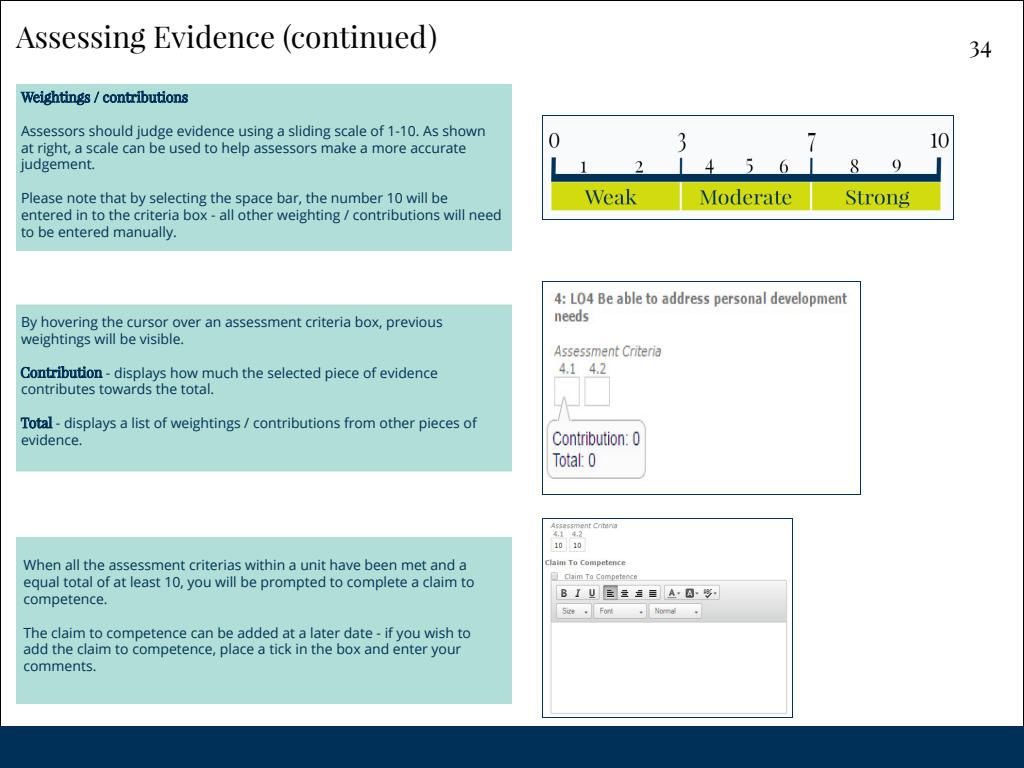
<style>
.page{position:relative;width:1024px;height:768px;background:#fff}
.page>*{position:absolute;margin:0;border:0;box-sizing:border-box;transform-origin:0 0}
.t1{font:30px "Playfair Display";color:#000}
.t2{font:24px "Playfair Display";color:#000}
.t3{font:14px/16.8px "Open Sans";color:#003057}
</style>
<div class="page">
<div style="left:0;top:726px;width:1024px;height:42px;background:#003057"></div>
<div style="left:16px;top:84px;width:496px;height:167px;background:#b1ded6"></div>
<svg style="left:21px;top:91px;width:167px;height:14px"></svg>
<img style="left:549px;top:132px;width:400px;height:79px">
<div style="left:542px;top:115px;width:412px;height:105px;border:1px solid #003057"></div>
<div style="left:16px;top:304px;width:496px;height:168px;background:#b1ded6;border:1px solid #b1ded6"></div>
<svg style="left:21px;top:366px;width:81px;height:12px"></svg>
<svg style="left:21px;top:417px;width:31px;height:11px"></svg>
<img style="left:546px;top:291px;width:305px;height:188px">
<div style="left:542px;top:281px;width:319px;height:214px;border:1px solid #003057"></div>
<div style="left:16px;top:537px;width:496px;height:167px;background:#b1ded6"></div>
<img style="left:545px;top:523px;width:242px;height:191px">
<div style="left:542px;top:518px;width:251px;height:200px;border:1px solid #003057"></div>
<h1 class="t1" style="left:16px;top:18px;width:423px">Assessing Evidence (continued)</h1>
<p class="t3" style="left:21px;top:122px;width:466px">Assessors should judge evidence using a sliding scale of 1-10. As shown at right, a scale can be used to help assessors make a more accurate judgement.</p>
<p class="t3" style="left:21px;top:189px;width:482px">Please note that by selecting the space bar, the number 10 will be entered in to the criteria box - all other weighting / contributions will need to be entered manually.</p>
<p class="t3" style="left:21px;top:313px;width:423px">By hovering the cursor over an assessment criteria box, previous weightings will be visible.</p>
<p class="t3" style="left:21px;top:364px;width:418px;text-indent:85px">- displays how much the selected piece of evidence contributes towards the total.</p>
<p class="t3" style="left:21px;top:414px;width:457px;text-indent:35px">- displays a list of weightings / contributions from other pieces of evidence.</p>
<p class="t3" style="left:24px;top:557px;width:452px">When all the assessment criterias within a unit have been met and a equal total of at least 10, you will be prompted to complete a claim to competence.</p>
<p class="t3" style="left:24px;top:624px;width:449px">The claim to competence can be added at a later date - if you wish to add the claim to competence, place a tick in the box and enter your comments.</p>
<h2 class="t2" style="left:969px;top:30px;width:24px">34</h2>
</div>
